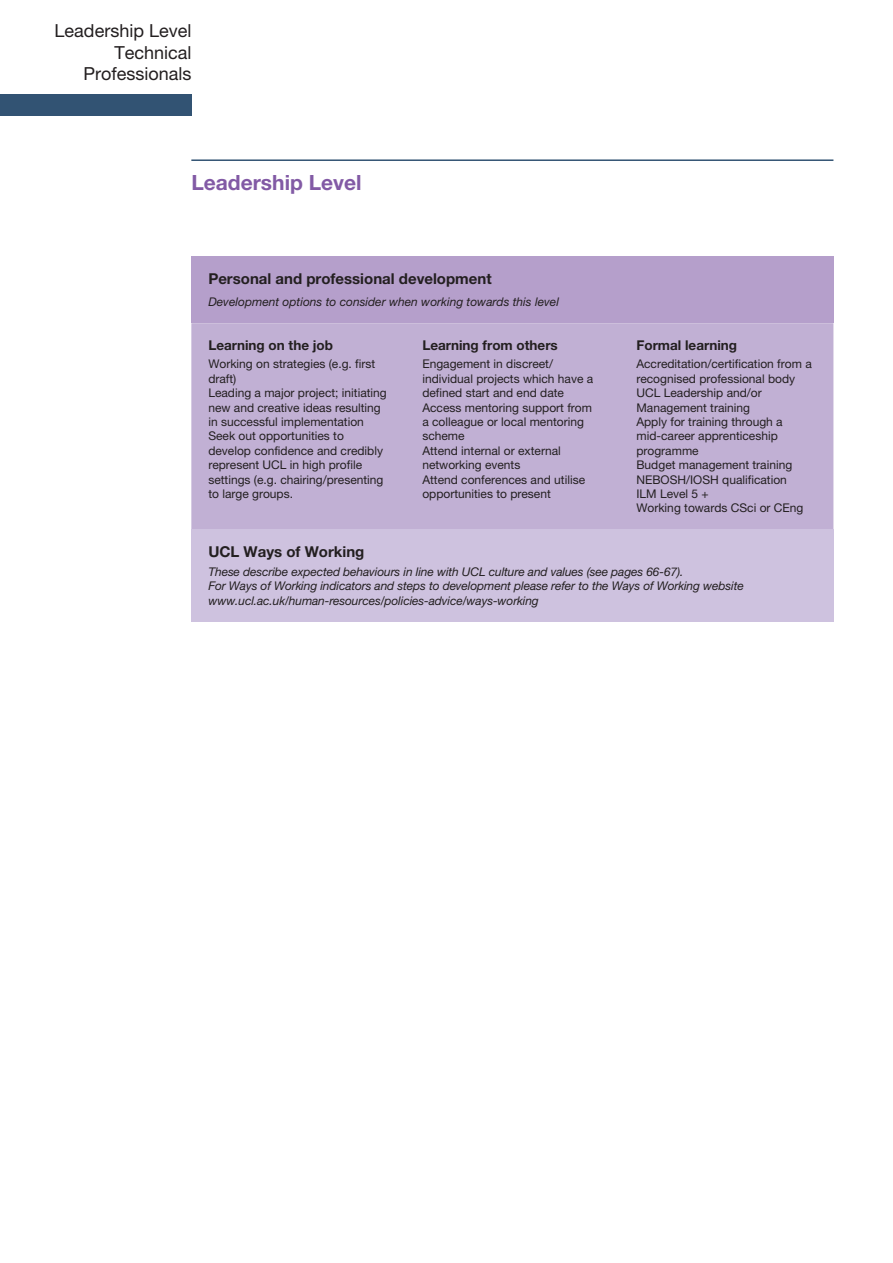
<style>
.page{position:relative;width:893px;height:1263px;background:#fff}
.page>*{position:absolute;margin:0;border:0;box-sizing:border-box;transform-origin:0 0}
.t1{font:700 21px "Helvetica Neue";color:#825aa5}
.t2{font:18px/21.6px "Helvetica Neue";color:#231f20;text-align:right}
.t3{font:700 15px "Helvetica Neue";color:#231f20}
.t4{font:700 13.5px "Helvetica Neue";color:#231f20}
.t5{font:12px/14.4px "Helvetica Neue";color:#231f20}
.t6{font:12px/14.4px "Helvetica Neue Italic 2";letter-spacing:-.01em;color:#231f20}
</style>
<div class="page">
<hr style="left:191px;top:159px;width:642px;height:2px;background:#325373">
<div style="left:191px;top:256px;width:642px;height:67px;background:#b59fcb"></div>
<div style="left:191px;top:323px;width:642px;height:206px;background:#c1b0d4"></div>
<div style="left:191px;top:529px;width:642px;height:93px;background:#cec2df"></div>
<div style="left:0;top:95px;width:191px;height:21px;background:#325373"></div>
<h2 class="t2" style="left:55px;top:20px;width:138px">Leadership Level<br>Technical<br>Professionals</h2>
<h1 class="t1" style="left:191px;top:169px;width:172px">Leadership Level</h1>
<p class="t3" style="left:208px;top:269px;width:285px">Personal and professional development</p>
<p class="t6" style="left:208px;top:294px;width:352px">Development options to consider when working towards this level</p>
<p class="t4" style="left:208px;top:337px;width:126px">Learning on the job</p>
<p class="t5" style="left:208px;top:357px;width:180px">Working on strategies (e.g. first draft)<br>Leading a major project; initiating new and creative ideas resulting in successful implementation<br>Seek out opportunities to develop confidence and credibly represent UCL in high profile settings (e.g. chairing/presenting to large groups.</p>
<p class="t4" style="left:422px;top:337px;width:137px">Learning from others</p>
<p class="t5" style="left:422px;top:357px;width:172px">Engagement in discreet/ individual projects which have a defined start and end date<br>Access mentoring support from a colleague or local mentoring scheme<br>Attend internal or external networking events<br>Attend conferences and utilise opportunities to present</p>
<p class="t4" style="left:636px;top:337px;width:102px">Formal learning</p>
<p class="t5" style="left:636px;top:357px;width:177px">Accreditation/certification from a recognised professional body<br>UCL Leadership and/or<br>Management training<br>Apply for training through a mid-career apprenticeship programme<br>Budget management training<br>NEBOSH/IOSH qualification<br>ILM Level 5 +<br>Working towards CSci or CEng</p>
<p class="t3" style="left:208px;top:543px;width:158px">UCL Ways of Working</p>
<p class="t6" style="left:208px;top:564px;width:537px">These describe expected behaviours in line with UCL culture and values (see pages 66-67).<br>For Ways of Working indicators and steps to development please refer to the Ways of Working website www.ucl.ac.uk/human-resources/policies-advice/ways-working</p>
</div>
